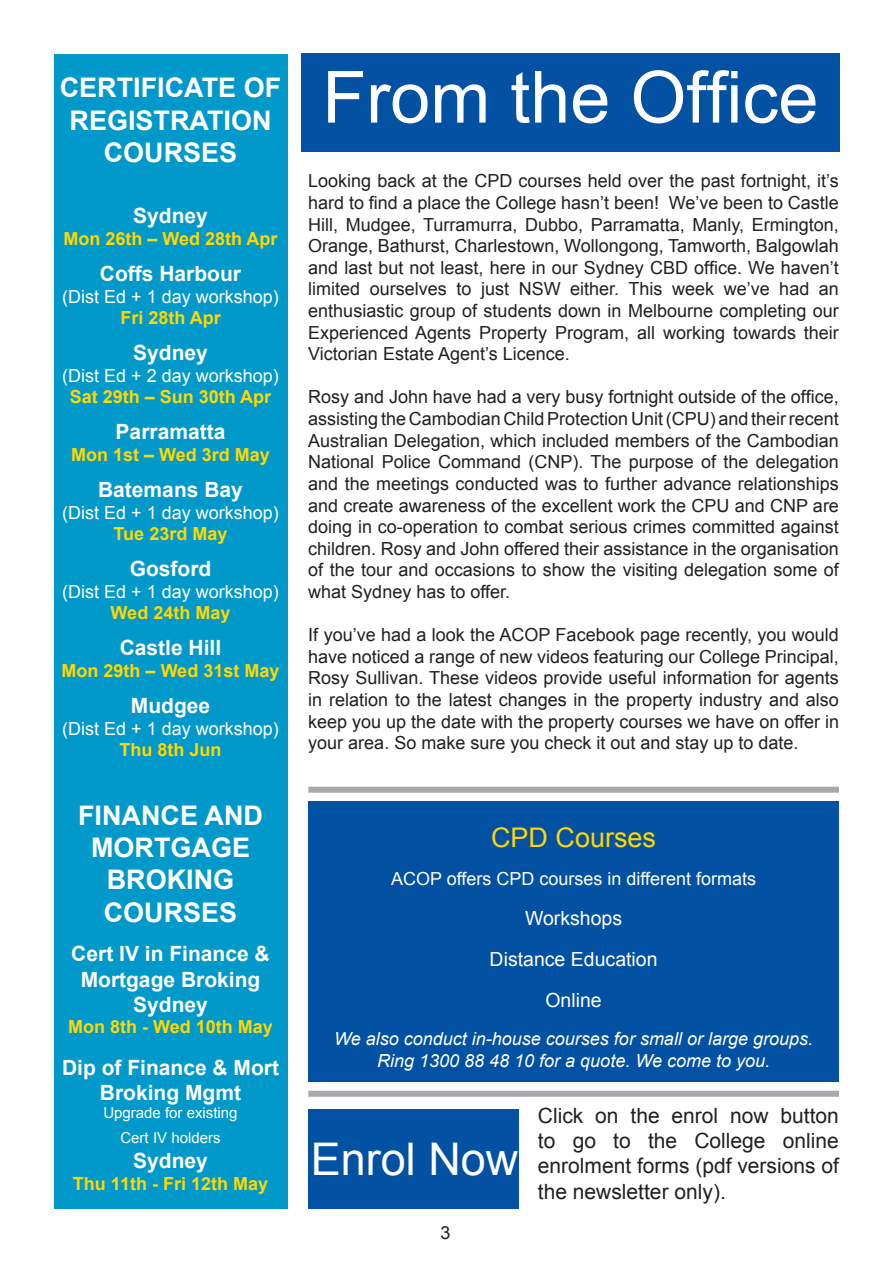
<style>
.page{position:relative;width:893px;height:1263px;background:#fff}
.page>*{position:absolute;margin:0;border:0;box-sizing:border-box;transform-origin:0 0}
.t1{font:72px "Arial";color:#fff}
.t2{font:45px "Arial";color:#fff}
.t3{font:700 27px/32.4px "Arial";color:#fff;text-align:center}
.t4{font:27px "Arial";color:#ffd801}
.t5{font:700 21px/25.2px "Arial";color:#fff;text-align:center}
.t6{font:21px/25.2px "Arial";color:#231f20;text-align:justify}
.t7{font:19.5px "Arial";color:#fff}
.t8{font:18px/21.6px "Arial";color:#231f20;text-align:justify}
.t9{font:700 18px "Arial";color:#ffd801}
.t10{font:18px "Arial";color:#fff}
.t11{font:italic 18px "Arial";color:#fff}
.t12{font:15px "Arial";color:#fff}
</style>
<div class="page">
<div style="left:54px;top:54px;width:233px;height:1155px;background:#0099ca"></div>
<div style="left:301px;top:53px;width:539px;height:99px;background:#0351a2"></div>
<div style="left:308px;top:1110px;width:211px;height:99px;background:#0351a2"></div>
<div style="left:308px;top:787px;width:531px;height:6px;background:#a8a9ad"></div>
<div style="left:308px;top:1091px;width:531px;height:6px;background:#a8a9ad"></div>
<div style="left:308px;top:801px;width:531px;height:281px;background:#0351a2"></div>
<p class="t3" style="left:60px;top:72px;width:223px">CERTIFICATE OF</p>
<p class="t3" style="left:70px;top:105px;width:204px">REGISTRATION</p>
<p class="t3" style="left:104px;top:137px;width:135px">COURSES</p>
<p class="t5" style="left:133px;top:204px;width:76px">Sydney</p>
<p class="t9" style="left:63px;top:227px;width:216px">Mon 26th – Wed 28th Apr</p>
<p class="t5" style="left:100px;top:262px;width:143px">Coffs Harbour</p>
<p class="t10" style="left:62px;top:284px;width:218px">(Dist Ed + 1 day workshop)</p>
<p class="t9" style="left:120px;top:306px;width:102px">Fri 28th Apr</p>
<p class="t5" style="left:133px;top:341px;width:76px">Sydney</p>
<p class="t10" style="left:62px;top:364px;width:218px">(Dist Ed + 2 day workshop)</p>
<p class="t9" style="left:70px;top:385px;width:203px">Sat 29th – Sun 30th Apr</p>
<p class="t5" style="left:116px;top:420px;width:111px">Parramatta</p>
<p class="t9" style="left:71px;top:443px;width:200px">Mon 1st – Wed 3rd May</p>
<p class="t5" style="left:98px;top:478px;width:146px">Batemans Bay</p>
<p class="t10" style="left:62px;top:500px;width:218px">(Dist Ed + 1 day workshop)</p>
<p class="t9" style="left:114px;top:522px;width:115px">Tue 23rd May</p>
<p class="t5" style="left:130px;top:557px;width:83px">Gosford</p>
<p class="t10" style="left:62px;top:580px;width:218px">(Dist Ed + 1 day workshop)</p>
<p class="t9" style="left:111px;top:601px;width:121px">Wed 24th May</p>
<p class="t5" style="left:120px;top:636px;width:103px">Castle Hill</p>
<p class="t9" style="left:62px;top:659px;width:219px">Mon 29th – Wed 31st May</p>
<p class="t5" style="left:131px;top:694px;width:81px">Mudgee</p>
<p class="t10" style="left:62px;top:716px;width:218px">(Dist Ed + 1 day workshop)</p>
<p class="t9" style="left:120px;top:738px;width:104px">Thu 8th Jun</p>
<p class="t3" style="left:78px;top:800px;width:186px">FINANCE AND<br>MORTGAGE<br>BROKING</p>
<p class="t3" style="left:104px;top:897px;width:135px">COURSES</p>
<p class="t5" style="left:71px;top:942px;width:200px">Cert IV in Finance &amp;</p>
<p class="t5" style="left:81px;top:967px;width:181px">Mortgage Broking</p>
<p class="t5" style="left:133px;top:992px;width:76px">Sydney</p>
<p class="t9" style="left:68px;top:1015px;width:206px">Mon 8th - Wed 10th May</p>
<p class="t5" style="left:62px;top:1055px;width:219px">Dip of Finance &amp; Mort<br>Broking Mgmt</p>
<p class="t12" style="left:103px;top:1103px;width:136px">Upgrade for existing</p>
<p class="t12" style="left:120px;top:1128px;width:102px">Cert IV holders</p>
<p class="t5" style="left:133px;top:1149px;width:76px">Sydney</p>
<p class="t9" style="left:73px;top:1172px;width:197px">Thu 11th - Fri 12th May</p>
<p class="t1" style="left:322px;top:50px;width:498px">From the Office</p>
<p class="t8" style="left:308px;top:171px;width:532px">Looking back at the CPD courses held over the past fortnight, it’s hard to find a place the College hasn’t been! We’ve been to Castle Hill, Mudgee, Turramurra, Dubbo, Parramatta, Manly, Ermington, Orange, Bathurst, Charlestown, Wollongong, Tamworth, Balgowlah and last but not least, here in our Sydney CBD office. We haven’t limited ourselves to just NSW either. This week we’ve had an enthusiastic group of students down in Melbourne completing our Experienced Agents Property Program, all working towards their Victorian Estate Agent’s Licence.</p>
<p class="t8" style="left:308px;top:387px;width:532px">Rosy and John have had a very busy fortnight outside of the office, assisting the Cambodian Child Protection Unit (CPU) and their recent Australian Delegation, which included members of the Cambodian National Police Command (CNP). The purpose of the delegation and the meetings conducted was to further advance relationships and create awareness of the excellent work the CPU and CNP are doing in co-operation to combat serious crimes committed against children. Rosy and John offered their assistance in the organisation of the tour and occasions to show the visiting delegation some of what Sydney has to offer.</p>
<p class="t8" style="left:308px;top:624px;width:532px">If you’ve had a look the ACOP Facebook page recently, you would have noticed a range of new videos featuring our College Principal, Rosy Sullivan. These videos provide useful information for agents in relation to the latest changes in the property industry and also keep you up the date with the property courses we have on offer in your area. So make sure you check it out and stay up to date.</p>
<p class="t4" style="left:491px;top:820px;width:167px">CPD Courses</p>
<p class="t10" style="left:391px;top:867px;width:367px">ACOP offers CPD courses in different formats</p>
<p class="t7" style="left:525px;top:905px;width:99px">Workshops</p>
<p class="t7" style="left:490px;top:946px;width:169px">Distance Education</p>
<p class="t7" style="left:545px;top:988px;width:58px">Online</p>
<p class="t11" style="left:334px;top:1027px;width:480px">We also conduct in-house courses for small or large groups.</p>
<p class="t11" style="left:377px;top:1049px;width:394px">Ring 1300 88 48 10 for a quote. We come to you.</p>
<p class="t2" style="left:311px;top:1129px;width:209px">Enrol Now</p>
<p class="t8" style="left:440px;top:1222px;width:12px">3</p>
<p class="t6" style="left:538px;top:1103px;width:303px">Click on the enrol now button to go to the College online enrolment forms (pdf versions of the newsletter only).</p>
</div>
